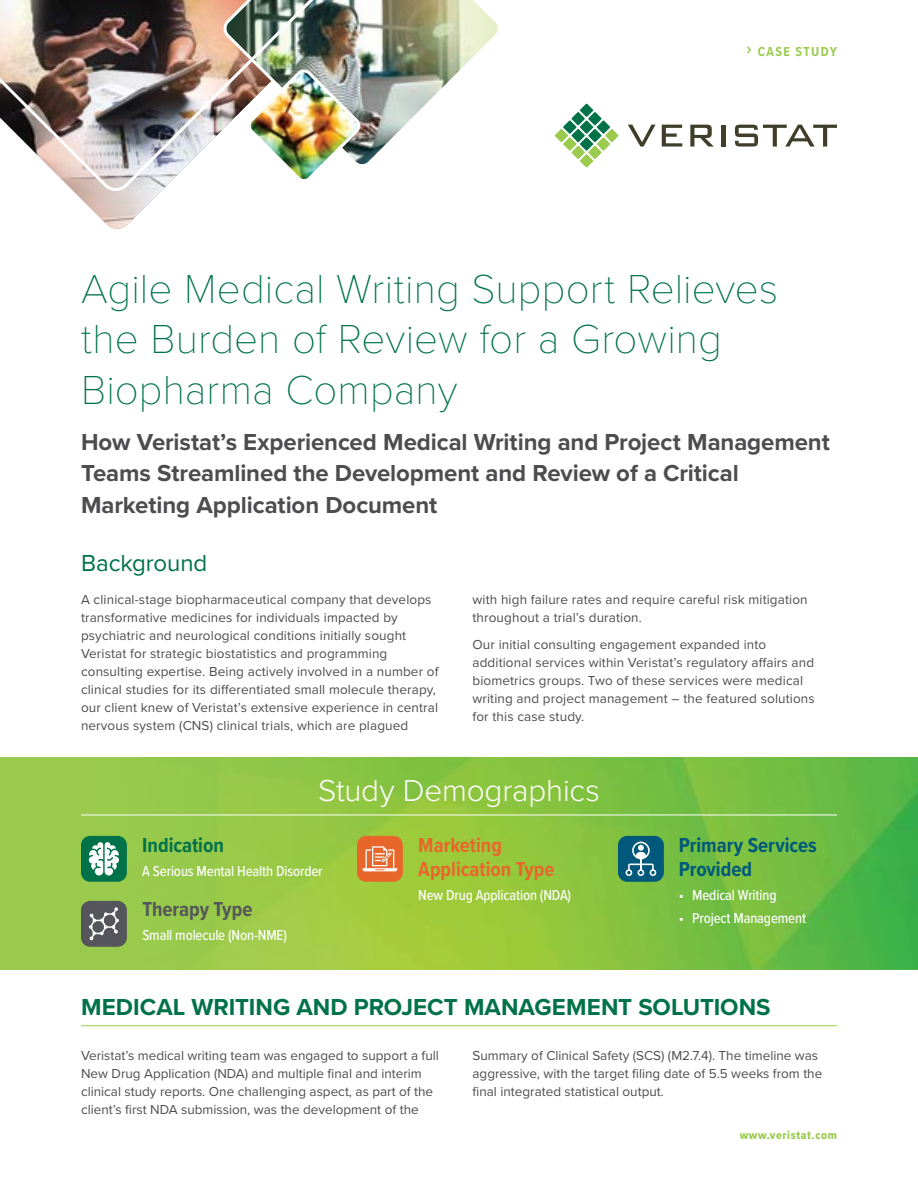
<style>
.page{position:relative;width:918px;height:1188px;background:#fff}
.page>*{position:absolute;margin:0;border:0;box-sizing:border-box;transform-origin:0 0}
.t1{font:100 42px/50.4px "Proxima Nova T";color:#00724a}
.t2{font:300 31.5px "Proxima Nova";letter-spacing:-.005em;color:#fff}
.t3{font:700 24px/31.5px "Proxima Nova";letter-spacing:-.005em;color:#4d4d4f}
.t4{font:700 24px "Proxima Nova";color:#00724a}
.t5{font:24px "Proxima Nova";letter-spacing:-.005em;color:#00724a}
.t6{font:700 21px/24px "Proxima Nova Cond";color:#e9662a}
.t7{font:700 21px/24px "Proxima Nova Cond";color:#00597a}
.t8{font:700 21px "Proxima Nova Cond";color:#54565b}
.t9{font:700 21px "Proxima Nova Cond";color:#00724a}
.t10{font:500 15px "Proxima Nova Cond";letter-spacing:-.01em;color:#fff}
.t11{font:13.5px/18px "Proxima Nova";letter-spacing:.01em;color:#4d4d4f}
.t12{font:700 13.5px "Proxima Nova Cond";letter-spacing:.095em;color:#9bcb4e}
.t13{font:12px "Proxima Nova Cond Extrabld";letter-spacing:.05em;color:#9bcb4e}
.s1{font-size:18px}
</style>
<div class="page">
<img style="left:0;top:757px;width:918px;height:213px">
<svg style="left:628px;top:125px;width:28px;height:22px"></svg>
<svg style="left:662px;top:125px;width:20px;height:22px"></svg>
<svg style="left:690px;top:125px;width:24px;height:22px"></svg>
<hr style="left:722px;top:125px;width:4px;height:22px;background:#403e2b">
<svg style="left:735px;top:125px;width:102px;height:22px"></svg>
<svg style="left:555px;top:104px;width:63px;height:63px"></svg>
<img style="left:77px;top:195px;width:80px;height:34px">
<img style="left:333px;top:0;width:165px;height:164px">
<img style="left:0;top:0;width:333px;height:195px">
<img style="left:244px;top:69px;width:120px;height:117px">
<hr style="left:81px;top:815px;width:756px;height:1px;background:#fff">
<div style="left:81px;top:836px;width:46px;height:46px;background:#00724a;border-radius:9px"></div>
<div style="left:81px;top:901px;width:46px;height:46px;background:#54565b;border-radius:9px"></div>
<svg style="left:89px;top:842px;width:30px;height:33px"></svg>
<svg style="left:89px;top:907px;width:30px;height:33px"></svg>
<div style="left:618px;top:836px;width:46px;height:46px;background:#00597a;border-radius:9px"></div>
<svg style="left:626px;top:842px;width:30px;height:34px"></svg>
<div style="left:357px;top:836px;width:46px;height:46px;background:#e9662a;border-radius:9px"></div>
<svg style="left:363px;top:846px;width:34px;height:25px"></svg>
<hr style="left:81px;top:1025px;width:756px;height:1px;background:#9bcb4e">
<p class="t12" style="left:747px;top:42px;width:92px"><span class="s1">›</span> CASE STUDY</p>
<h1 class="t1" style="left:81px;top:261px;width:699px">Agile Medical Writing Support Relieves the Burden of Review for a Growing<br>Biopharma Company</h1>
<h3 class="t3" style="left:81px;top:426px;width:750px">How Veristat’s Experienced Medical Writing and Project Management<br>Teams Streamlined the Development and Review of a Critical<br>Marketing Application Document</h3>
<h3 class="t5" style="left:81px;top:546px;width:128px">Background</h3>
<p class="t11" style="left:81px;top:590px;width:359px">A clinical-stage biopharmaceutical company that develops transformative medicines for individuals impacted by psychiatric and neurological conditions initially sought Veristat for strategic biostatistics and programming consulting expertise. Being actively involved in a number of clinical studies for its differentiated small molecule therapy, our client knew of Veristat’s extensive experience in central nervous system (CNS) clinical trials, which are plagued</p>
<p class="t11" style="left:472px;top:590px;width:337px">with high failure rates and require careful risk mitigation throughout a trial’s duration.</p>
<p class="t11" style="left:472px;top:635px;width:344px">Our initial consulting engagement expanded into additional services within Veristat’s regulatory affairs and biometrics groups. Two of these services were medical writing and project management – the featured solutions for this case study.</p>
<h2 class="t2" style="left:318px;top:767px;width:283px">Study Demographics</h2>
<h3 class="t9" style="left:142px;top:830px;width:83px">Indication</h3>
<p class="t10" style="left:142px;top:860px;width:182px">A Serious Mental Health Disorder</p>
<h3 class="t8" style="left:142px;top:894px;width:112px">Therapy Type</h3>
<p class="t10" style="left:142px;top:924px;width:146px">Small molecule (Non-NME)</p>
<h3 class="t6" style="left:418px;top:833px;width:138px">Marketing<br>Application Type</h3>
<p class="t10" style="left:418px;top:884px;width:154px">New Drug Application (NDA)</p>
<h3 class="t7" style="left:679px;top:833px;width:140px">Primary Services<br>Provided</h3>
<p class="t10" style="left:679px;top:884px;width:99px">• Medical Writing</p>
<p class="t10" style="left:679px;top:907px;width:129px">• Project Management</p>
<h3 class="t4" style="left:81px;top:989px;width:691px">MEDICAL WRITING AND PROJECT MANAGEMENT SOLUTIONS</h3>
<p class="t11" style="left:81px;top:1046px;width:359px">Veristat’s medical writing team was engaged to support a full New Drug Application (NDA) and multiple final and interim clinical study reports. One challenging aspect, as part of the client’s first NDA submission, was the development of the</p>
<p class="t11" style="left:472px;top:1046px;width:351px">Summary of Clinical Safety (SCS) (M2.7.4). The timeline was aggressive, with the target filing date of 5.5 weeks from the final integrated statistical output.</p>
<p class="t13" style="left:740px;top:1126px;width:99px">www.veristat.com</p>
</div>
